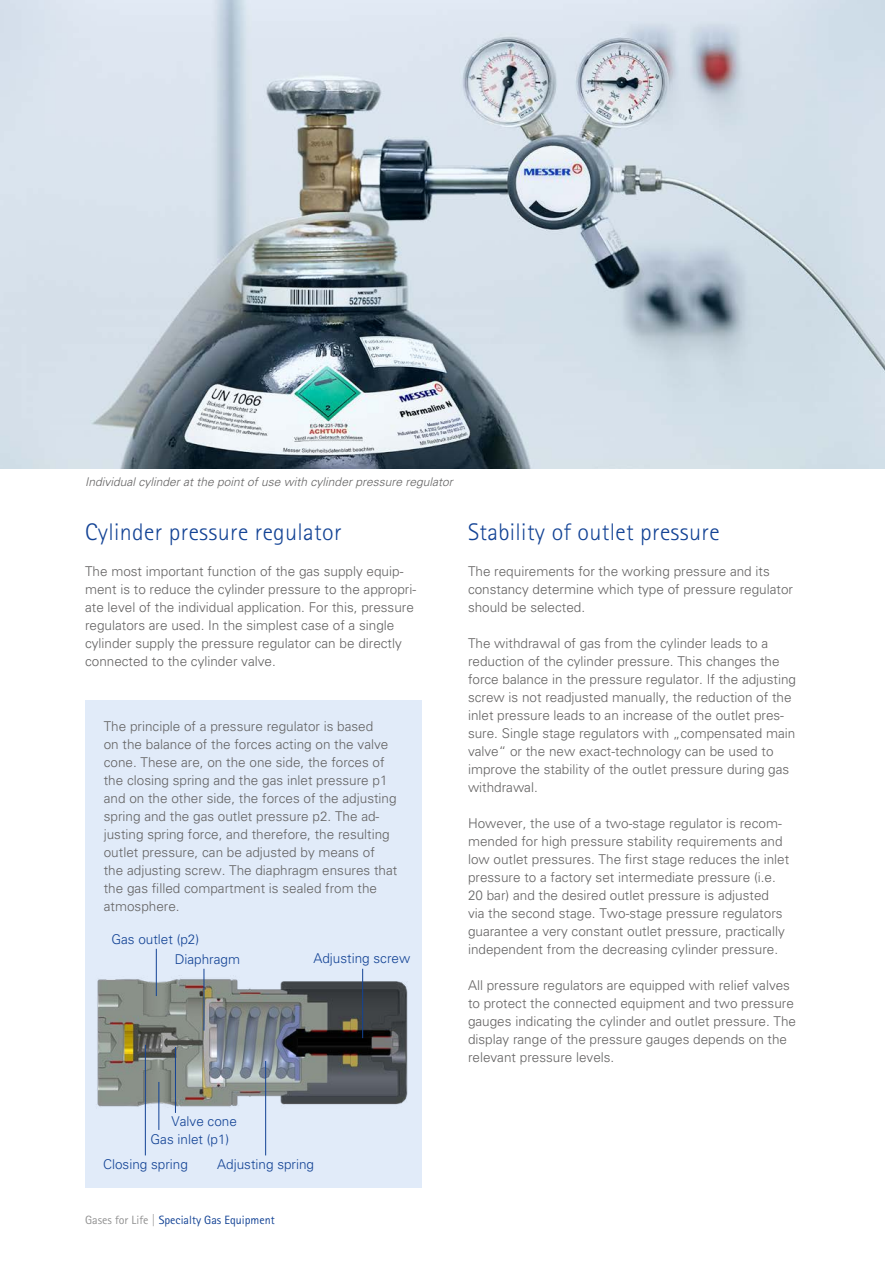
<style>
.page{position:relative;width:885px;height:1263px;background:#fff}
.page>*{position:absolute;margin:0;border:0;box-sizing:border-box;transform-origin:0 0}
.t1{font:300 24px "AT Rotis Sans Serif";letter-spacing:.015em;color:#134395}
.t2{font:300 13.5px/18px "Univers CE";color:#646363}
.t3{font:300 13.5px/19.2px "Univers CE";color:#134395}
.t4{font:italic 300 12px "Univers";color:#646363}
.t5{font:12px "AT Rotis Sans Serif";color:#134395}
.s1{color:#929292}
</style>
<div class="page">
<div style="left:85px;top:700px;width:336px;height:488px;background:#e1ebf9"></div>
<img style="left:0;top:0;width:884px;height:468px">
<img style="left:97px;top:964px;width:311px;height:155px">
<hr style="left:145px;top:1045px;width:1px;height:110px;background:#134395">
<hr style="left:158px;top:1082px;width:1px;height:48px;background:#134395">
<hr style="left:265px;top:1061px;width:1px;height:94px;background:#134395">
<hr style="left:156px;top:949px;width:1px;height:47px;background:#134395">
<hr style="left:203px;top:969px;width:1px;height:61px;background:#134395">
<hr style="left:362px;top:969px;width:1px;height:69px;background:#134395">
<hr style="left:175px;top:1047px;width:1px;height:66px;background:#134395">
<p class="t4" style="left:85px;top:475px;width:369px">Individual cylinder at the point of use with cylinder pressure regulator</p>
<h1 class="t1" style="left:85px;top:518px;width:258px">Cylinder pressure regulator</h1>
<p class="t2" style="left:85px;top:562px;width:332px">The most important function of the gas supply equip&shy;ment is to reduce the cylinder pressure to the appropri&shy;ate level of the individual application. For this, pressure regulators are used. In the simplest case of a single cylinder supply the pressure regulator can be directly connected to the cylinder valve.</p>
<p class="t2" style="left:104px;top:717px;width:295px">The principle of a pressure regulator is based<br>on the balance of the forces acting on the valve cone. These are, on the one side, the forces of the closing spring and the gas inlet pressure p1 and on the other side, the forces of the adjusting spring and the gas outlet pressure p2. The ad&shy;justing spring force, and therefore, the resulting outlet pressure, can be adjusted by means of the adjusting screw. The diaphragm ensures that the gas filled compartment is sealed from the atmosphere.</p>
<p class="t3" style="left:175px;top:930px;width:67px;text-indent:-63px">Gas outlet (p2)<br>Diaphragm</p>
<p class="t3" style="left:313px;top:948px;width:98px">Adjusting screw</p>
<h1 class="t1" style="left:468px;top:518px;width:253px">Stability of outlet pressure</h1>
<p class="t2" style="left:468px;top:562px;width:326px">The requirements for the working pressure and its constancy determine which type of pressure regulator should be selected.</p>
<p class="t2" style="left:468px;top:634px;width:329px">The withdrawal of gas from the cylinder leads to a reduction of the cylinder pressure. This changes the force balance in the pressure regulator. If the adjusting screw is not readjusted manually, the reduction of the inlet pressure leads to an increase of the outlet pres&shy;sure. Single stage regulators with „compensated main valve“ or the new exact-technology can be used to improve the stability of the outlet pressure during gas withdrawal.</p>
<p class="t2" style="left:468px;top:814px;width:323px">However, the use of a two-stage regulator is recom&shy;mended for high pressure stability requirements and low outlet pressures. The first stage reduces the inlet pressure to a factory set intermediate pressure (i.e.<br>20 bar) and the desired outlet pressure is adjusted<br>via the second stage. Two-stage pressure regulators guarantee a very constant outlet pressure, practically independent from the decreasing cylinder pressure.</p>
<p class="t2" style="left:468px;top:976px;width:329px">All pressure regulators are equipped with relief valves to protect the connected equipment and two pressure gauges indicating the cylinder and outlet pressure. The display range of the pressure gauges depends on the relevant pressure levels.</p>
<p class="t3" style="left:171px;top:1112px;width:67px">Valve cone</p>
<p class="t3" style="left:217px;top:1127px;width:98px;line-height:25px;text-indent:-67px">Gas inlet (p1)<br>Adjusting spring</p>
<p class="t3" style="left:103px;top:1155px;width:86px">Closing spring</p>
<p class="t5" style="left:85px;top:1213px;width:191px"><span class="s1">Gases for Life |</span> Specialty Gas Equipment</p>
</div>
